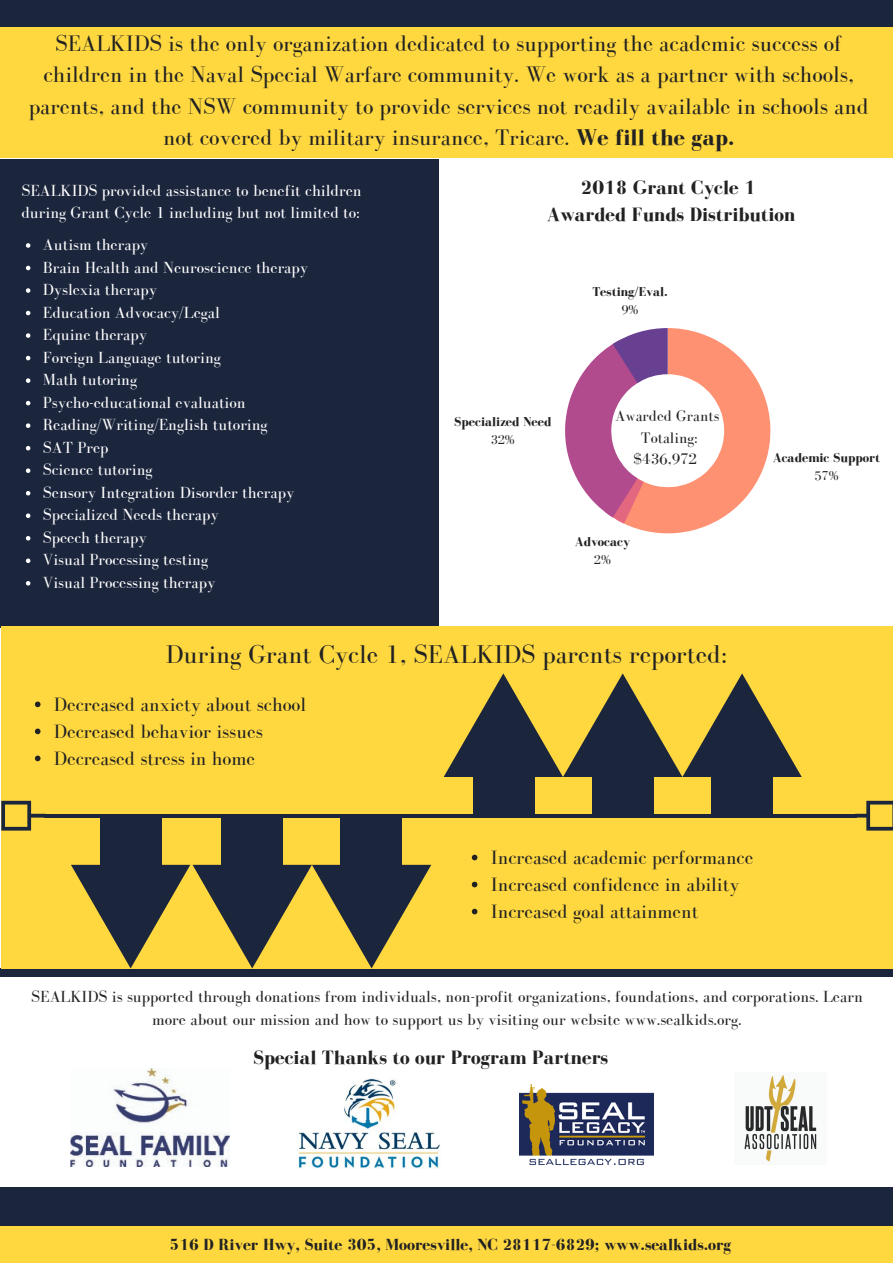
<style>
.page{position:relative;width:893px;height:1263px;background:#fff}
.page>*{position:absolute;margin:0;border:0;box-sizing:border-box;transform-origin:0 0}
.t1{font:26.55px "Bodoni FLF";color:#222}
.t2{font:23.25px/31.5px "Bodoni FLF";color:#222;text-align:center}
.t3{font:19.8px/27px "Bodoni FLF";color:#222}
.t4{font:700 19.8px/27px "Bodoni FLF";color:#222;text-align:center}
.t5{font:16.5px/22.5px "Bodoni FLF";color:#fff}
.t6{font:16.5px/22.5px "Bodoni FLF";color:#222;text-align:center}
.t7{font:700 16.5px "Bodoni FLF";color:#222}
.t8{font:15.75px/21.5px "Bodoni FLF";color:#222;text-align:center}
.t9{font:700 13.2px "Bodoni FLF";color:#222}
.t10{font:13.2px "Bodoni FLF";color:#222}
.s1{font-weight:700}
</style>
<div class="page">
<div style="left:0;top:14px;width:893px;height:144px;background:#ffd840"></div>
<div style="left:0;top:0;width:893px;height:27px;background:#1b253c"></div>
<div style="left:0;top:1226px;width:893px;height:37px;background:#ffd840"></div>
<div style="left:0;top:1187px;width:893px;height:38px;background:#1b253c"></div>
<div style="left:0;top:159px;width:438px;height:468px;background:#1b253c"></div>
<svg style="left:26px;top:243px;width:4px;height:5px"></svg>
<svg style="left:26px;top:266px;width:4px;height:4px"></svg>
<svg style="left:26px;top:288px;width:4px;height:5px"></svg>
<svg style="left:26px;top:311px;width:4px;height:4px"></svg>
<svg style="left:26px;top:333px;width:4px;height:5px"></svg>
<svg style="left:26px;top:356px;width:4px;height:4px"></svg>
<svg style="left:26px;top:378px;width:4px;height:5px"></svg>
<svg style="left:26px;top:401px;width:4px;height:4px"></svg>
<svg style="left:26px;top:423px;width:4px;height:5px"></svg>
<svg style="left:26px;top:446px;width:4px;height:4px"></svg>
<svg style="left:26px;top:468px;width:4px;height:5px"></svg>
<svg style="left:26px;top:491px;width:4px;height:4px"></svg>
<svg style="left:26px;top:513px;width:4px;height:5px"></svg>
<svg style="left:26px;top:536px;width:4px;height:4px"></svg>
<svg style="left:26px;top:558px;width:4px;height:5px"></svg>
<svg style="left:26px;top:581px;width:4px;height:4px"></svg>
<div style="left:0;top:968px;width:23px;height:8px;background:#1b253c"></div>
<div style="left:870px;top:968px;width:23px;height:8px;background:#1b253c"></div>
<div style="left:22px;top:968px;width:337px;height:8px;background:#1b253c"></div>
<div style="left:358px;top:968px;width:337px;height:8px;background:#1b253c"></div>
<div style="left:694px;top:968px;width:177px;height:8px;background:#1b253c"></div>
<img style="left:71px;top:1069px;width:159px;height:97px">
<img style="left:298px;top:1079px;width:142px;height:90px">
<img style="left:519px;top:1084px;width:134px;height:81px">
<img style="left:744px;top:1075px;width:73px;height:87px">
<div style="left:1px;top:626px;width:892px;height:342px;background:#ffd840"></div>
<hr style="left:44px;top:814px;width:813px;height:4px;background:#1b253c">
<svg style="left:855px;top:801px;width:38px;height:29px"></svg>
<svg style="left:1px;top:801px;width:45px;height:29px"></svg>
<div style="left:221px;top:814px;width:62px;height:66px;background:#1b253c"></div>
<div style="left:340px;top:814px;width:62px;height:66px;background:#1b253c"></div>
<div style="left:473px;top:748px;width:62px;height:66px;background:#1b253c"></div>
<div style="left:592px;top:748px;width:62px;height:66px;background:#1b253c"></div>
<div style="left:710px;top:748px;width:62px;height:66px;background:#1b253c"></div>
<svg style="left:444px;top:673px;width:358px;height:104px"></svg>
<svg style="left:35px;top:701px;width:6px;height:6px"></svg>
<svg style="left:35px;top:728px;width:6px;height:6px"></svg>
<svg style="left:35px;top:756px;width:6px;height:5px"></svg>
<svg style="left:472px;top:855px;width:5px;height:5px"></svg>
<svg style="left:472px;top:882px;width:5px;height:5px"></svg>
<svg style="left:472px;top:909px;width:5px;height:5px"></svg>
<svg style="left:71px;top:865px;width:360px;height:103px"></svg>
<div style="left:100px;top:814px;width:62px;height:66px;background:#1b253c"></div>
<svg style="left:565px;top:328px;width:205px;height:205px"></svg>
<p class="t2" style="left:29px;top:27px;width:841px">SEALKIDS is the only organization dedicated to supporting the academic success of children in the Naval Special Warfare community. We work as a partner with schools, parents, and the NSW community to provide services not readily available in schools and not covered by military insurance, Tricare. <span class="s1">We fill the gap.</span></p>
<p class="t5" style="left:21px;top:179px;width:342px">SEALKIDS provided assistance to benefit children during Grant Cycle 1 including but not limited to:</p>
<p class="t5" style="left:43px;top:233px;width:267px">Autism therapy<br>Brain Health and Neuroscience therapy<br>Dyslexia therapy<br>Education Advocacy/Legal<br>Equine therapy<br>Foreign Language tutoring<br>Math tutoring<br>Psycho-educational evaluation<br>Reading/Writing/English tutoring<br>SAT Prep<br>Science tutoring<br>Sensory Integration Disorder therapy<br>Specialized Needs therapy<br>Speech therapy<br>Visual Processing testing<br>Visual Processing therapy</p>
<p class="t4" style="left:547px;top:173px;width:250px">2018 Grant Cycle 1<br>Awarded Funds Distribution</p>
<p class="t9" style="left:592px;top:285px;width:77px">Testing/Eval.</p>
<p class="t10" style="left:621px;top:303px;width:19px">9%</p>
<p class="t9" style="left:454px;top:414px;width:99px">Specialized Need</p>
<p class="t10" style="left:491px;top:432px;width:26px">32%</p>
<p class="t8" style="left:615px;top:405px;width:106px">Awarded Grants<br>Totaling: $436,972</p>
<p class="t9" style="left:575px;top:535px;width:57px">Advocacy</p>
<p class="t10" style="left:594px;top:553px;width:19px">2%</p>
<p class="t9" style="left:773px;top:450px;width:109px">Academic Support</p>
<p class="t10" style="left:814px;top:468px;width:26px">57%</p>
<h1 class="t1" style="left:166px;top:640px;width:562px">During Grant Cycle 1, SEALKIDS parents reported:</h1>
<p class="t3" style="left:54px;top:690px;width:254px">Decreased anxiety about school<br>Decreased behavior issues<br>Decreased stress in home</p>
<p class="t3" style="left:491px;top:843px;width:264px">Increased academic performance<br>Increased confidence in ability<br>Increased goal attainment</p>
<p class="t6" style="left:31px;top:985px;width:833px">SEALKIDS is supported through donations from individuals, non-profit organizations, foundations, and corporations. Learn more about our mission and how to support us by visiting our website www.sealkids.org.</p>
<p class="t4" style="left:253px;top:1044px;width:357px">Special Thanks to our Program Partners</p>
<p class="t7" style="left:170px;top:1235px;width:563px">516 D River Hwy, Suite 305, Mooresville, NC 28117-6829; www.sealkids.org</p>
</div>
